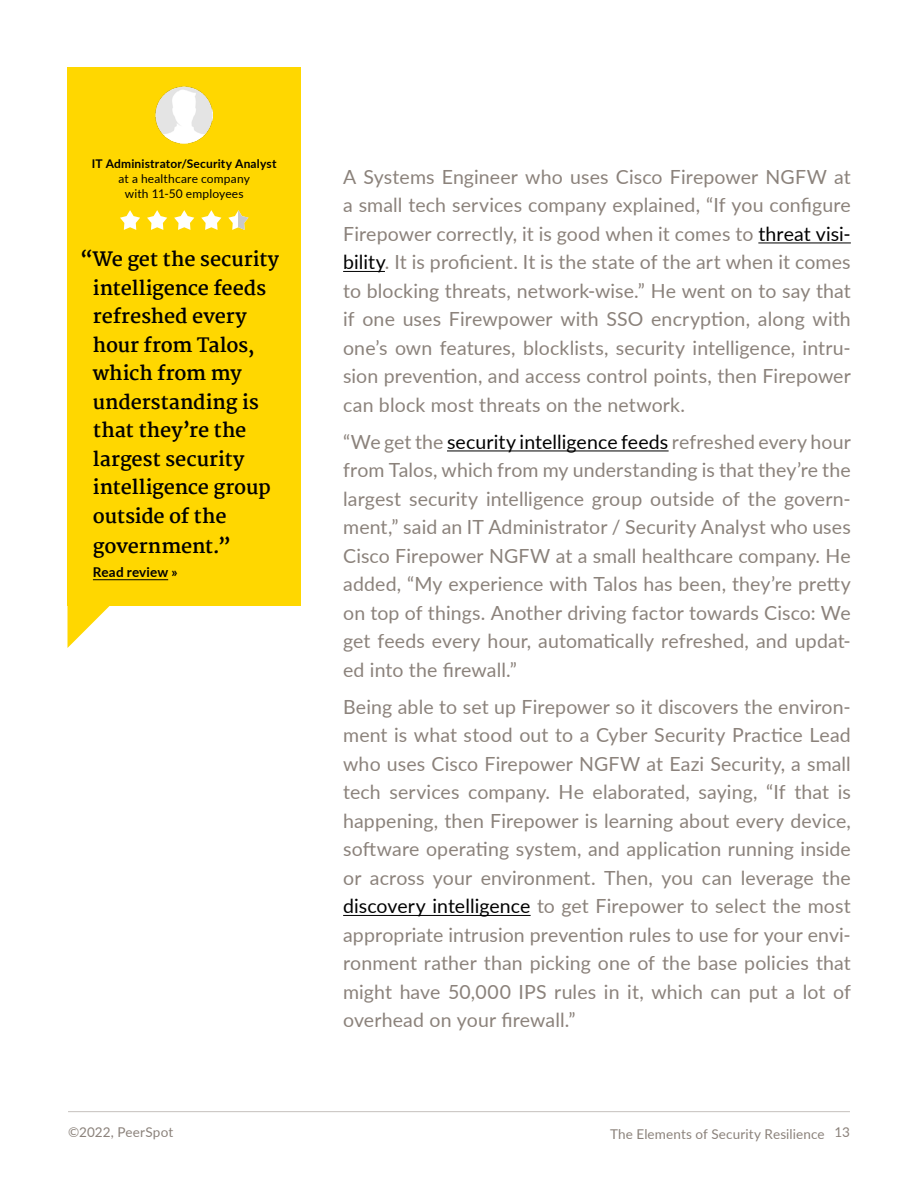
<style>
.page{position:relative;width:918px;height:1188px;background:#fff}
.page>*{position:absolute;margin:0;border:0;box-sizing:border-box;transform-origin:0 0}
.t1{font:19.5px/28.5px "Lato";letter-spacing:.005em;color:#8b827b;text-align:justify}
.t2{font:700 19.5px/28.7px "Martel";letter-spacing:-.01em;color:#000}
.t3{font:13.5px "Lato";letter-spacing:.01em;color:#8b827b}
.t4{font:700 13.5px "Lato";letter-spacing:.01em;color:#000}
.t5{font:12px/15px "Lato";letter-spacing:.015em;color:#000;text-align:center}
.t6{font:700 12px "Lato";letter-spacing:.015em;color:#000}
.s1{color:#000}
</style>
<div class="page">
<hr style="left:68px;top:1111px;width:782px;height:1px;background:#c5c1bd">
<hr style="left:758px;top:243px;width:93px;height:1px;background:#000">
<hr style="left:343px;top:271px;width:42px;height:1px;background:#000">
<hr style="left:447px;top:451px;width:222px;height:1px;background:#000">
<hr style="left:343px;top:915px;width:188px;height:1px;background:#000">
<div style="left:68px;top:67px;width:233px;height:539px;background:#ffd700"></div>
<svg style="left:68px;top:606px;width:42px;height:42px"></svg>
<hr style="left:93px;top:579px;width:75px;height:1px;background:#000">
<img style="left:156px;top:86px;width:57px;height:57px">
<svg style="left:120px;top:210px;width:129px;height:20px"></svg>
<p class="t6" style="left:92px;top:155px;width:186px">IT Administrator/Security Analyst</p>
<p class="t5" style="left:119px;top:171px;width:133px">at a healthcare company with 11-50 employees</p>
<p class="t2" style="left:93px;top:245px;width:188px;text-indent:-13px">“We get the security intelligence feeds refreshed every hour from Talos, which from my understanding is that they’re the largest security intelligence group outside of the government.”</p>
<p class="t4" style="left:93px;top:563px;width:86px">Read review »</p>
<p class="t1" style="left:343px;top:162px;width:509px">A Systems Engineer who uses Cisco Firepower NGFW at a small tech services company explained, “If you configure Firepower correctly, it is good when it comes to <span class="s1">threat visi&shy;bility</span>. It is proficient. It is the state of the art when it comes to blocking threats, network-wise.” He went on to say that if one uses Firewpower with SSO encryption, along with one’s own features, blocklists, security intelligence, intru&shy;sion prevention, and access control points, then Firepower can block most threats on the network.</p>
<p class="t1" style="left:343px;top:427px;width:509px">“We get the <span class="s1">security intelligence feeds</span> refreshed every hour from Talos, which from my understanding is that they’re the largest security intelligence group outside of the govern&shy;ment,” said an IT Administrator / Security Analyst who uses Cisco Firepower NGFW at a small healthcare company. He added, “My experience with Talos has been, they’re pretty on top of things. Another driving factor towards Cisco: We get feeds every hour, automatically refreshed, and updat&shy;ed into the firewall.”</p>
<p class="t1" style="left:343px;top:692px;width:509px">Being able to set up Firepower so it discovers the environ&shy;ment is what stood out to a Cyber Security Practice Lead who uses Cisco Firepower NGFW at Eazi Security, a small tech services company. He elaborated, saying, “If that is happening, then Firepower is learning about every device, software operating system, and application running inside or across your environment. Then, you can leverage the <span class="s1">discovery intelligence</span> to get Firepower to select the most appropriate intrusion prevention rules to use for your envi&shy;ronment rather than picking one of the base policies that might have 50,000 IPS rules in it, which can put a lot of overhead on your firewall.”</p>
<p class="t3" style="left:68px;top:1122px;width:107px">©2022, PeerSpot</p>
<p class="t3" style="left:610px;top:1124px;width:241px">The Elements of Security Resilience 13</p>
</div>
